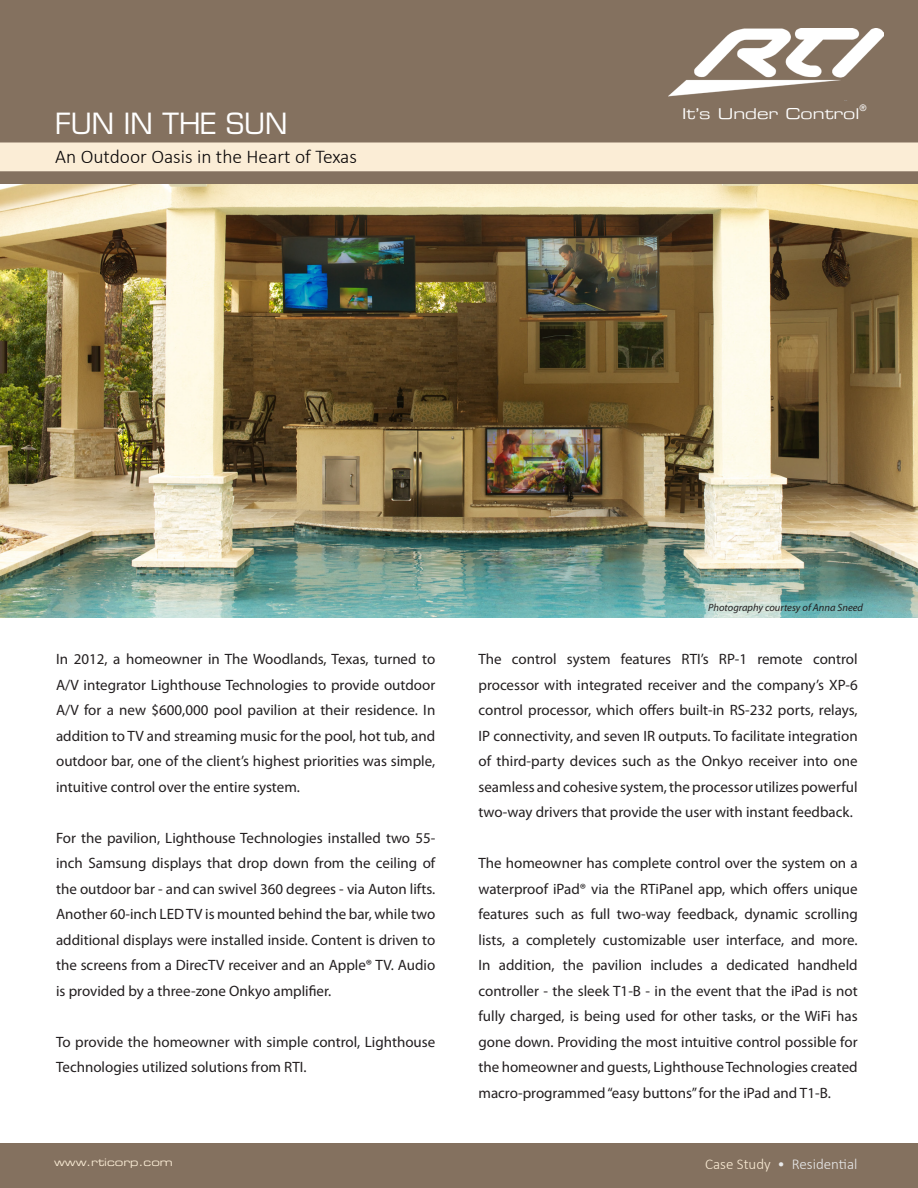
<style>
.page{position:relative;width:918px;height:1188px;background:#fff}
.page>*{position:absolute;margin:0;border:0;box-sizing:border-box;transform-origin:0 0}
.t1{font:28.5px "Eurostile";color:#fff}
.t2{font:300 19.5px "Calibri";color:#080506}
.t3{font:15px/25.5px "Myriad Pro";color:#231f20;text-align:justify}
.t4{font:300 15px "Calibri";color:#e9eaeb}
.t5{font:15px "Eurostile LT Extended Two";color:#fff}
.t6{font:italic 10.5px "Myriad Pro";color:#231f20}
.t7{font:10.5px "Eurostile Extended Two";color:#fbedd6}
.t8{font:9px "Eurostile LT Extended Two";color:#fff}
.s1{color:#fbedd6}
</style>
<div class="page">
<div style="left:0;top:1143px;width:918px;height:45px;background:#84715f"></div>
<div style="left:0;top:0;width:918px;height:209px;background:#84715f"></div>
<img style="left:0;top:185px;width:918px;height:432px">
<img style="left:669px;top:28px;width:215px;height:73px">
<div style="left:0;top:142px;width:918px;height:29px;background:#fbedd6"></div>
<p class="t1" style="left:55px;top:107px;width:234px">FUN IN THE SUN</p>
<p class="t2" style="left:55px;top:144px;width:303px">An Outdoor Oasis in the Heart of Texas</p>
<p class="t5" style="left:682px;top:103px;width:179px">It’s Under Control</p>
<p class="t8" style="left:860px;top:102px;width:9px">®</p>
<p class="t3" style="left:56px;top:646px;width:381px">In 2012, a homeowner in The Woodlands, Texas, turned to A/V integrator Lighthouse Technologies to provide outdoor A/V for a new $600,000 pool pavilion at their residence. In addition to TV and streaming music for the pool, hot tub, and outdoor bar, one of the client’s highest priorities was simple, intuitive control over the entire system.</p>
<p class="t3" style="left:56px;top:825px;width:381px">For the pavilion, Lighthouse Technologies installed two 55- inch Samsung displays that drop down from the ceiling of the outdoor bar - and can swivel 360 degrees - via Auton lifts.<br>Another 60-inch LED TV is mounted behind the bar, while two additional displays were installed inside. Content is driven to the screens from a DirecTV receiver and an Apple® TV. Audio is provided by a three-zone Onkyo amplifier.</p>
<p class="t3" style="left:56px;top:1029px;width:381px">To provide the homeowner with simple control, Lighthouse<br>Technologies utilized solutions from RTI.</p>
<p class="t6" style="left:708px;top:601px;width:156px">Photography courtesy of Anna Sneed</p>
<p class="t3" style="left:478px;top:646px;width:381px">The control system features RTI’s RP-1 remote control processor with integrated receiver and the company’s XP-6 control processor, which offers built-in RS-232 ports, relays, IP connectivity, and seven IR outputs. To facilitate integration of third-party devices such as the Onkyo receiver into one seamless and cohesive system, the processor utilizes powerful two-way drivers that provide the user with instant feedback.</p>
<p class="t3" style="left:478px;top:850px;width:381px">The homeowner has complete control over the system on a waterproof iPad® via the RTiPanel app, which offers unique features such as full two-way feedback, dynamic scrolling lists, a completely customizable user interface, and more.<br>In addition, the pavilion includes a dedicated handheld controller - the sleek T1-B - in the event that the iPad is not fully charged, is being used for other tasks, or the WiFi has gone down. Providing the most intuitive control possible for the homeowner and guests, Lighthouse Technologies created macro-programmed “easy buttons” for the iPad and T1-B.</p>
<p class="t7" style="left:54px;top:1155px;width:120px">www.rticorp.com</p>
<p class="t4" style="left:705px;top:1154px;width:154px"><span class="s1">Case Study</span> • Residential</p>
</div>
